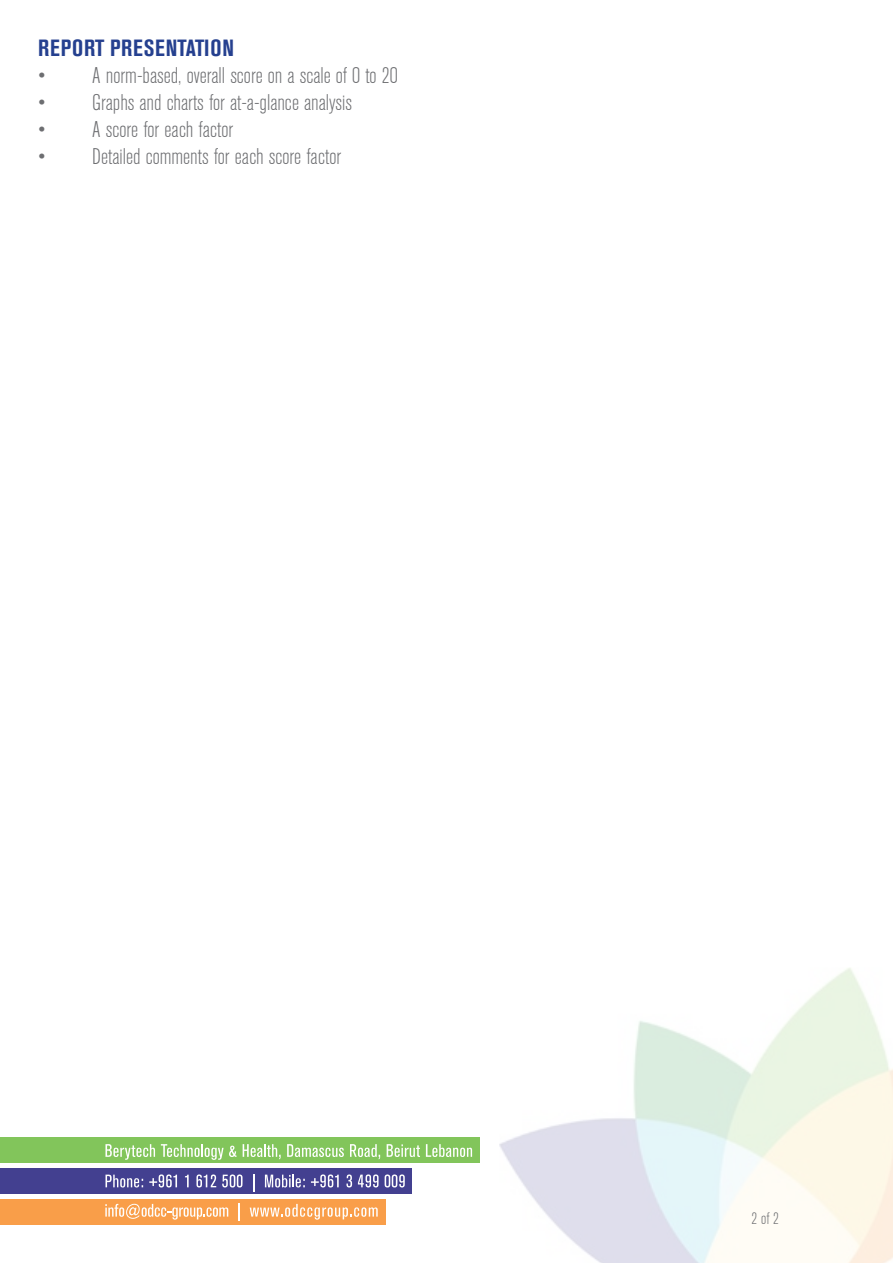
<style>
.page{position:relative;width:893px;height:1263px;background:#fff}
.page>*{position:absolute;margin:0;border:0;box-sizing:border-box;transform-origin:0 0}
.t1{font:700 condensed 23.25px "Akzidenz Grotesk BE";letter-spacing:.02em;color:#25408f}
.t2{font:300 condensed 22.5px "Akzidenz Grotesk BE";color:#6d6e71}
.t3{font:300 condensed 16.5px "Akzidenz Grotesk BE";color:#6d6e71}
</style>
<div class="page">
<div style="left:0;top:1137px;width:480px;height:25px;background:#82c55b"></div>
<div style="left:0;top:1168px;width:412px;height:25px;background:#434090"></div>
<div style="left:0;top:1199px;width:386px;height:26px;background:#f99e49"></div>
<svg style="left:105px;top:1144px;width:50px;height:16px"></svg>
<svg style="left:161px;top:1144px;width:75px;height:16px"></svg>
<svg style="left:243px;top:1144px;width:38px;height:15px"></svg>
<svg style="left:287px;top:1144px;width:57px;height:13px"></svg>
<svg style="left:350px;top:1144px;width:30px;height:15px"></svg>
<svg style="left:387px;top:1144px;width:33px;height:13px"></svg>
<svg style="left:426px;top:1144px;width:46px;height:13px"></svg>
<svg style="left:105px;top:1204px;width:123px;height:15px"></svg>
<svg style="left:239px;top:1203px;width:1px;height:18px"></svg>
<svg style="left:250px;top:1204px;width:128px;height:15px"></svg>
<svg style="left:105px;top:1174px;width:38px;height:13px"></svg>
<svg style="left:149px;top:1174px;width:28px;height:13px"></svg>
<svg style="left:185px;top:1174px;width:4px;height:13px"></svg>
<svg style="left:196px;top:1174px;width:20px;height:13px"></svg>
<svg style="left:222px;top:1174px;width:21px;height:13px"></svg>
<svg style="left:253px;top:1174px;width:1px;height:18px"></svg>
<svg style="left:265px;top:1174px;width:40px;height:13px"></svg>
<svg style="left:311px;top:1174px;width:28px;height:13px"></svg>
<svg style="left:346px;top:1174px;width:6px;height:13px"></svg>
<svg style="left:358px;top:1174px;width:21px;height:13px"></svg>
<svg style="left:385px;top:1174px;width:20px;height:13px"></svg>
<p class="t1" style="left:38px;top:34px;width:84px">REPORT PRESEN</p>
<p class="t1" style="left:178px;top:34px;width:56px">TATION</p>
<p class="t2" style="left:38px;top:63px;width:361px">• A norm-based, overall score on a scale of 0 to 20</p>
<p class="t2" style="left:38px;top:90px;width:315px">• Graphs and charts for at-a-glance analysis</p>
<p class="t2" style="left:38px;top:117px;width:196px">• A score for each factor</p>
<p class="t2" style="left:38px;top:144px;width:304px">• Detailed comments for each score factor</p>
<p class="t3" style="left:752px;top:1209px;width:29px">2of2</p>
</div>
